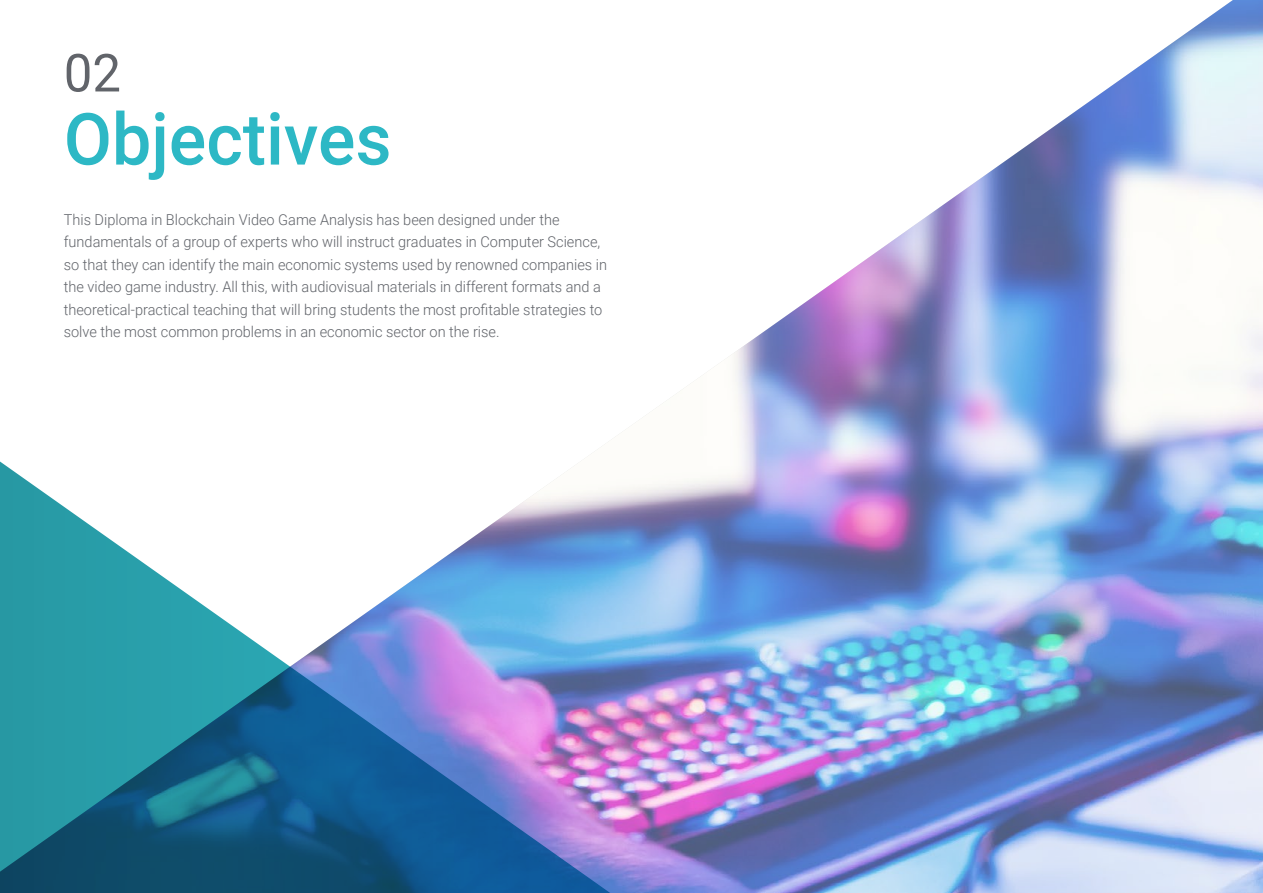
<style>
.page{position:relative;width:1263px;height:893px;background:#fff}
.page>*{position:absolute;margin:0;border:0;box-sizing:border-box;transform-origin:0 0}
.t1{font:500 72px "Roboto";color:#2db8c5}
.t2{font:52.5px "Roboto";color:#61646a}
.t3{font:300 15px/22.5px "Roboto";color:#61646a}
</style>
<div class="page">
<img style="left:604px;top:0;width:659px;height:893px">
<svg style="left:0;top:446px;width:640px;height:447px"></svg>
<h2 class="t2" style="left:64px;top:36px;width:59px">02</h2>
<h1 class="t1" style="left:64px;top:89px;width:329px">Objectives</h1>
<p class="t3" style="left:64px;top:208px;width:545px">This Diploma in Blockchain Video Game Analysis has been designed under the fundamentals of a group of experts who will instruct graduates in Computer Science, so that they can identify the main economic systems used by renowned companies in the video game industry. All this, with audiovisual materials in different formats and a theoretical-practical teaching that will bring students the most profitable strategies to solve the most common problems in an economic sector on the rise.</p>
</div>
